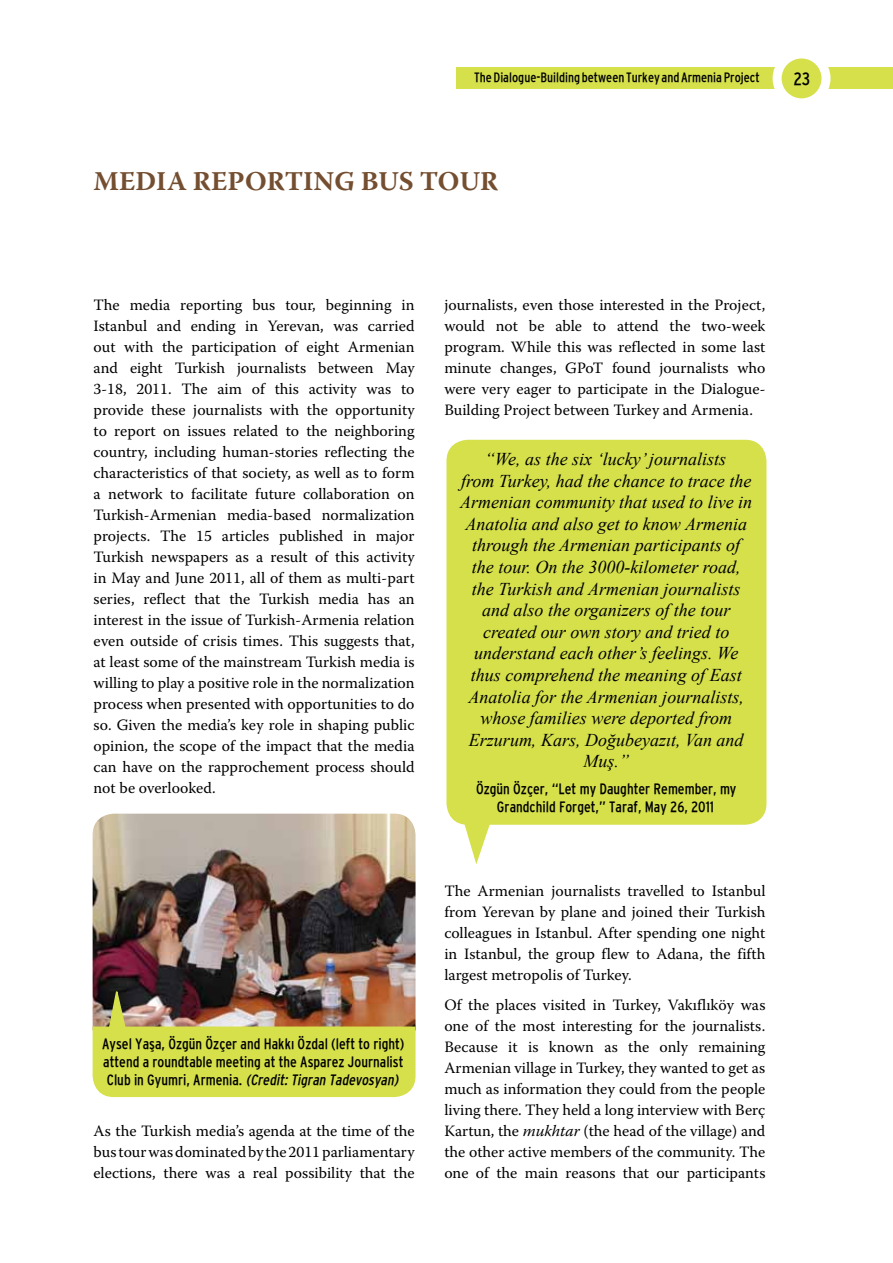
<style>
.page{position:relative;width:893px;height:1263px;background:#fff}
.page>*{position:absolute;margin:0;border:0;box-sizing:border-box;transform-origin:0 0}
.t1{font:700 27px "Warnock Pro";color:#744e30}
.t2{font:italic 18px/21.6px "Times New Roman";color:#000;text-align:center}
.t3{font:condensed 18px "Interstate";color:#000}
.t4{font:15.75px/21px "Warnock Pro";color:#000;text-align:justify}
.t5{font:15px/18px "Interstate Normal Condensed";color:#000;text-align:justify}
.t6{font:condensed 13.5px "Interstate";color:#000}
.s1{font-style:italic}
</style>
<div class="page">
<div style="left:456px;top:68px;width:327px;height:21px;background:#d5e04b"></div>
<div style="left:821px;top:68px;width:72px;height:21px;background:#d5e04b"></div>
<svg style="left:777px;top:54px;width:49px;height:49px"></svg>
<div style="left:773px;top:49px;width:57px;height:58px;border:9px solid #fff;border-radius:50%"></div>
<img style="left:93px;top:814px;width:323px;height:170px">
<img style="left:93px;top:984px;width:323px;height:113px">
<div style="left:446px;top:440px;width:320px;height:385px;background:#d5e04b;border-radius:21px"></div>
<svg style="left:459px;top:823px;width:37px;height:41px"></svg>
<p class="t6" style="left:474px;top:70px;width:287px">The Dialogue-Building between Turkey and Armenia Project</p>
<p class="t3" style="left:793px;top:68px;width:18px">23</p>
<h1 class="t1" style="left:94px;top:165px;width:406px">MEDIA REPORTING BUS TOUR</h1>
<p class="t4" style="left:94px;top:294px;width:323px">The media reporting bus tour, beginning in Istanbul and ending in Yerevan, was carried out with the participation of eight Armenian and eight Turkish journalists between May 3-18, 2011. The aim of this activity was to provide these journalists with the opportunity to report on issues related to the neighboring country, including human-stories reflecting the characteristics of that society, as well as to form a network to facilitate future collaboration on Turkish-Armenian media-based normalization projects. The 15 articles published in major Turkish newspapers as a result of this activity in May and June 2011, all of them as multi-part series, reflect that the Turkish media has an interest in the issue of Turkish-Armenia relation even outside of crisis times. This suggests that, at least some of the mainstream Turkish media is willing to play a positive role in the normalization process when presented with opportunities to do so. Given the media’s key role in shaping public opinion, the scope of the impact that the media can have on the rapprochement process should not be overlooked.</p>
<p class="t5" style="left:102px;top:1034px;width:304px">Aysel Yaşa, Özgün Özçer and Hakkı Özdal (left to right) attend a roundtable meeting at the Asparez Journalist C l u b i n G y u m r i , A r m e n i a . <span class="s1">(Credit:Tigran Tadevosyan)</span></p>
<p class="t4" style="left:94px;top:1120px;width:323px">As the Turkish media’s agenda at the time of the bus tour was dominated by the 2011 parliamentary elections, there was a real possibility that the</p>
<p class="t4" style="left:444px;top:294px;width:323px">journalists, even those interested in the Project, would not be able to attend the two-week program. While this was reflected in some last minute changes, GPoT found journalists who were very eager to participate in the Dialogue-Building Project between Turkey and Armenia.</p>
<p class="t2" style="left:460px;top:448px;width:293px">“We, as the six ‘lucky’ journalists<br>from Turkey, had the chance to trace the Armenian community that used to live in Anatolia and also get to know Armenia through the Armenian participants of the tour. On the 3000-kilometer road, the Turkish and Armenian journalists and also the organizers of the tour created our own story and tried to understand each other’s feelings. We thus comprehend the meaning of East Anatolia for the Armenian journalists, whose families were deported from Erzurum, Kars, Doğubeyazıt, Van and Muş.”</p>
<p class="t5" style="left:476px;top:780px;width:262px;text-align:center">Özgün Özçer, “Let my Daughter Remember, my<br>Grandchild Forget,” Taraf, May 26, 2011</p>
<p class="t4" style="left:444px;top:880px;width:323px">The Armenian journalists travelled to Istanbul from Yerevan by plane and joined their Turkish colleagues in Istanbul. After spending one night in Istanbul, the group flew to Adana, the fifth largest metropolis of Turkey.</p>
<p class="t4" style="left:444px;top:994px;width:323px">Of the places visited in Turkey, Vakıflıköy was one of the most interesting for the journalists.<br>Because it is known as the only remaining Armenian village in Turkey, they wanted to get as much as information they could from the people living there. They held a long interview with Berç Kartun, the <span class="s1">mukhtar</span> (the head of the village) and the other active members of the community. The one of the main reasons that our participants</p>
</div>
